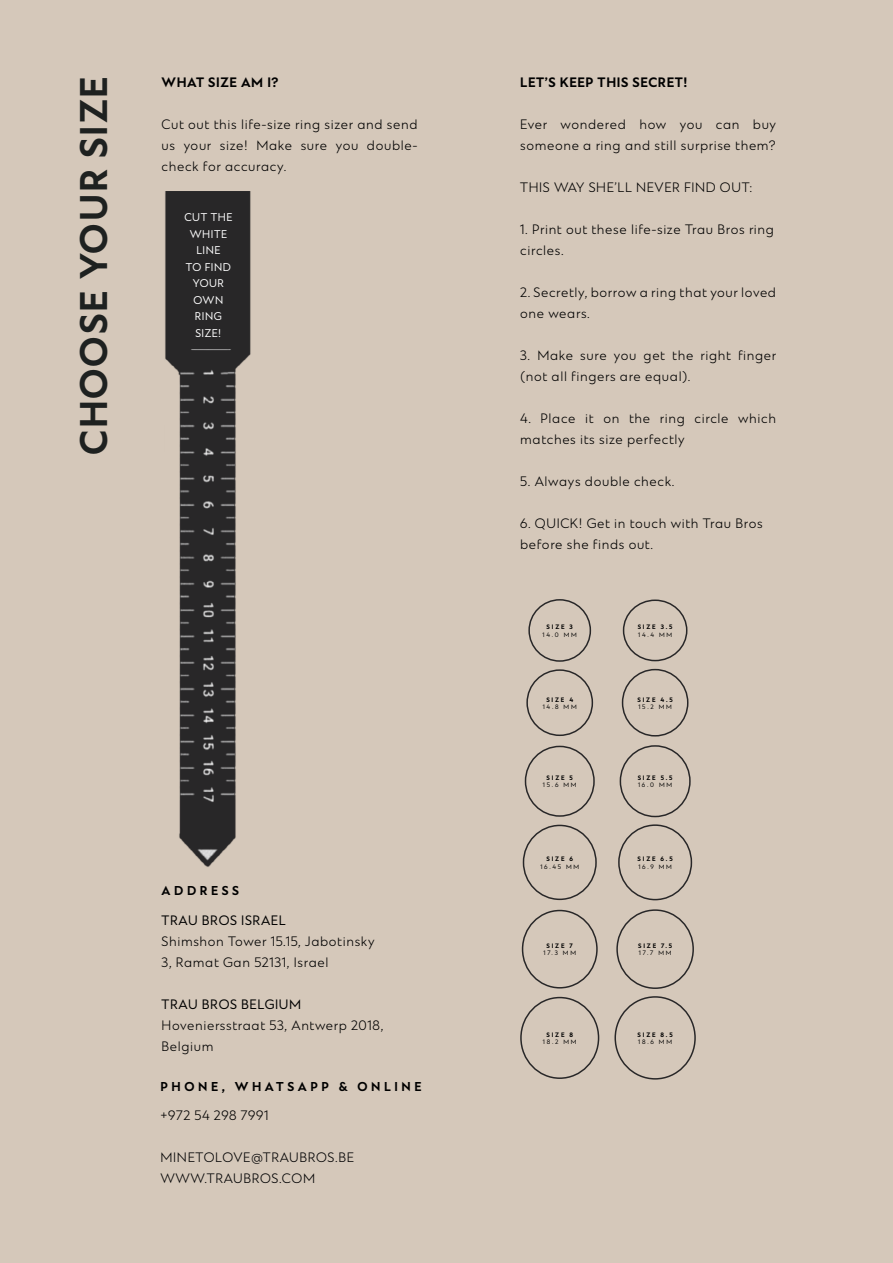
<style>
.page{position:relative;width:893px;height:1263px;background:#d5c8ba}
.page>*{position:absolute;margin:0;border:0;box-sizing:border-box;transform-origin:0 0}
.t1{font:700 36px "Ekster";letter-spacing:.05em;color:#1e2120}
.t2{font:300 12.75px/21px "Ekster";letter-spacing:.05em;color:#000}
.t3{font:300 12.75px/21px "Ekster";letter-spacing:.05em;color:#020203}
.t4{font:700 12.75px "Ekster";letter-spacing:.05em;color:#000}
.t5{font:12.75px "Ekster";letter-spacing:.05em;color:#000}
.t6{font:700 12px "Ekster";letter-spacing:.3em;color:#000}
.t7{font:10.5px/16.5px "Ekster";letter-spacing:.05em;color:#fff;text-align:center}
.t8{font:6px "Ekster";letter-spacing:.3em;color:#000}
.t9{font:700 6px "Ekster";letter-spacing:.3em;color:#000}
</style>
<div class="page">
<img style="left:165px;top:192px;width:86px;height:675px">
<div style="left:528px;top:599px;width:63px;height:63px;border:2px solid #282728;border-radius:50%"></div>
<div style="left:623px;top:599px;width:64px;height:62px;border:2px solid #282728;border-radius:50%"></div>
<div style="left:526px;top:669px;width:67px;height:67px;border:2px solid #282728;border-radius:50%"></div>
<div style="left:622px;top:669px;width:66px;height:67px;border:2px solid #282728;border-radius:50%"></div>
<div style="left:620px;top:745px;width:71px;height:72px;border:2px solid #282728;border-radius:50%"></div>
<div style="left:618px;top:824px;width:74px;height:76px;border:2px solid #282728;border-radius:50%"></div>
<div style="left:522px;top:910px;width:76px;height:78px;border:2px solid #282728;border-radius:50%"></div>
<div style="left:616px;top:909px;width:78px;height:80px;border:2px solid #282728;border-radius:50%"></div>
<div style="left:520px;top:997px;width:79px;height:82px;border:2px solid #282728;border-radius:50%"></div>
<div style="left:614px;top:996px;width:82px;height:83px;border:2px solid #282728;border-radius:50%"></div>
<div style="left:523px;top:825px;width:74px;height:75px;border:2px solid #282728;border-radius:50%"></div>
<div style="left:525px;top:746px;width:70px;height:71px;border:2px solid #282728;border-radius:50%"></div>
<div style="left:167px;top:200px;width:82px;height:149px;background:#282728"></div>
<h1 class="t1" style="left:72px;top:455px;width:380px;rotate:-90deg">CHOOSE YOUR SIZE</h1>
<p class="t4" style="left:162px;top:75px;width:118px">WHAT SIZE AM I?</p>
<p class="t2" style="left:162px;top:115px;width:257px;text-align:justify">Cut out this life-size ring sizer and send us your size! Make sure you double&shy;check for accuracy.</p>
<p class="t7" style="left:184px;top:210px;width:49px">CUT THE<br>WHITE<br>LINE<br>TO FIND<br>YOUR<br>OWN<br>RING<br>SIZE!</p>
<p class="t6" style="left:162px;top:883px;width:79px">ADDRESS</p>
<p class="t5" style="left:162px;top:913px;width:126px">TRAU BROS ISRAEL</p>
<p class="t2" style="left:162px;top:932px;width:214px">Shimshon Tower 15.15, Jabotinsky<br>3, Ramat Gan 52131, Israel</p>
<p class="t5" style="left:162px;top:997px;width:141px">TRAU BROS BELGIUM</p>
<p class="t2" style="left:162px;top:1016px;width:223px">Hoveniersstraat 53, Antwerp 2018,<br>Belgium</p>
<p class="t6" style="left:161px;top:1079px;width:262px">PHONE, WHATSAPP &amp; ONLINE</p>
<p class="t2" style="left:161px;top:1106px;width:109px">+972 54 298 7991</p>
<p class="t3" style="left:161px;top:1148px;width:195px">MINETOLOVE@TRAUBROS.BE<br>WWW.TRAUBROS.COM</p>
<p class="t4" style="left:520px;top:75px;width:169px">LET’S KEEP THIS SECRET!</p>
<p class="t2" style="left:520px;top:115px;width:257px">Ever wondered how you can buy someone a ring and still surprise them?</p>
<p class="t2" style="left:520px;top:178px;width:234px">THIS WAY SHE’LL NEVER FIND OUT:</p>
<p class="t2" style="left:520px;top:220px;width:255px">1. Print out these life-size Trau Bros ring circles.</p>
<p class="t2" style="left:520px;top:283px;width:257px">2. Secretly, borrow a ring that your loved one wears.</p>
<p class="t2" style="left:520px;top:346px;width:257px">3. Make sure you get the right finger (not all fingers are equal).</p>
<p class="t2" style="left:520px;top:409px;width:257px">4. Place it on the ring circle which matches its size perfectly</p>
<p class="t2" style="left:520px;top:472px;width:156px">5. Always double check.</p>
<p class="t2" style="left:520px;top:514px;width:244px">6. QUICK! Get in touch with Trau Bros before she finds out.</p>
<p class="t9" style="left:547px;top:623px;width:28px">SIZE 3</p>
<p class="t8" style="left:543px;top:631px;width:36px">14.0 MM</p>
<p class="t9" style="left:638px;top:623px;width:36px">SIZE 3.5</p>
<p class="t8" style="left:638px;top:631px;width:36px">14.4 MM</p>
<p class="t9" style="left:546px;top:696px;width:28px">SIZE 4</p>
<p class="t8" style="left:543px;top:703px;width:36px">14.8 MM</p>
<p class="t9" style="left:637px;top:696px;width:37px">SIZE 4.5</p>
<p class="t8" style="left:638px;top:703px;width:35px">15.2 MM</p>
<p class="t9" style="left:547px;top:774px;width:28px">SIZE 5</p>
<p class="t8" style="left:543px;top:782px;width:35px">15.6 MM</p>
<p class="t9" style="left:638px;top:774px;width:36px">SIZE 5.5</p>
<p class="t8" style="left:638px;top:782px;width:36px">16.0 MM</p>
<p class="t9" style="left:546px;top:855px;width:28px">SIZE 6</p>
<p class="t8" style="left:540px;top:863px;width:40px">16.45 MM</p>
<p class="t9" style="left:638px;top:855px;width:37px">SIZE 6.5</p>
<p class="t8" style="left:638px;top:863px;width:35px">16.9 MM</p>
<p class="t9" style="left:547px;top:942px;width:28px">SIZE 7</p>
<p class="t8" style="left:543px;top:949px;width:34px">17.3 MM</p>
<p class="t9" style="left:638px;top:942px;width:35px">SIZE 7.5</p>
<p class="t8" style="left:639px;top:949px;width:34px">17.7 MM</p>
<p class="t9" style="left:546px;top:1031px;width:28px">SIZE 8</p>
<p class="t8" style="left:543px;top:1038px;width:35px">18.2 MM</p>
<p class="t9" style="left:638px;top:1031px;width:37px">SIZE 8.5</p>
<p class="t8" style="left:638px;top:1038px;width:35px">18.6 MM</p>
</div>
